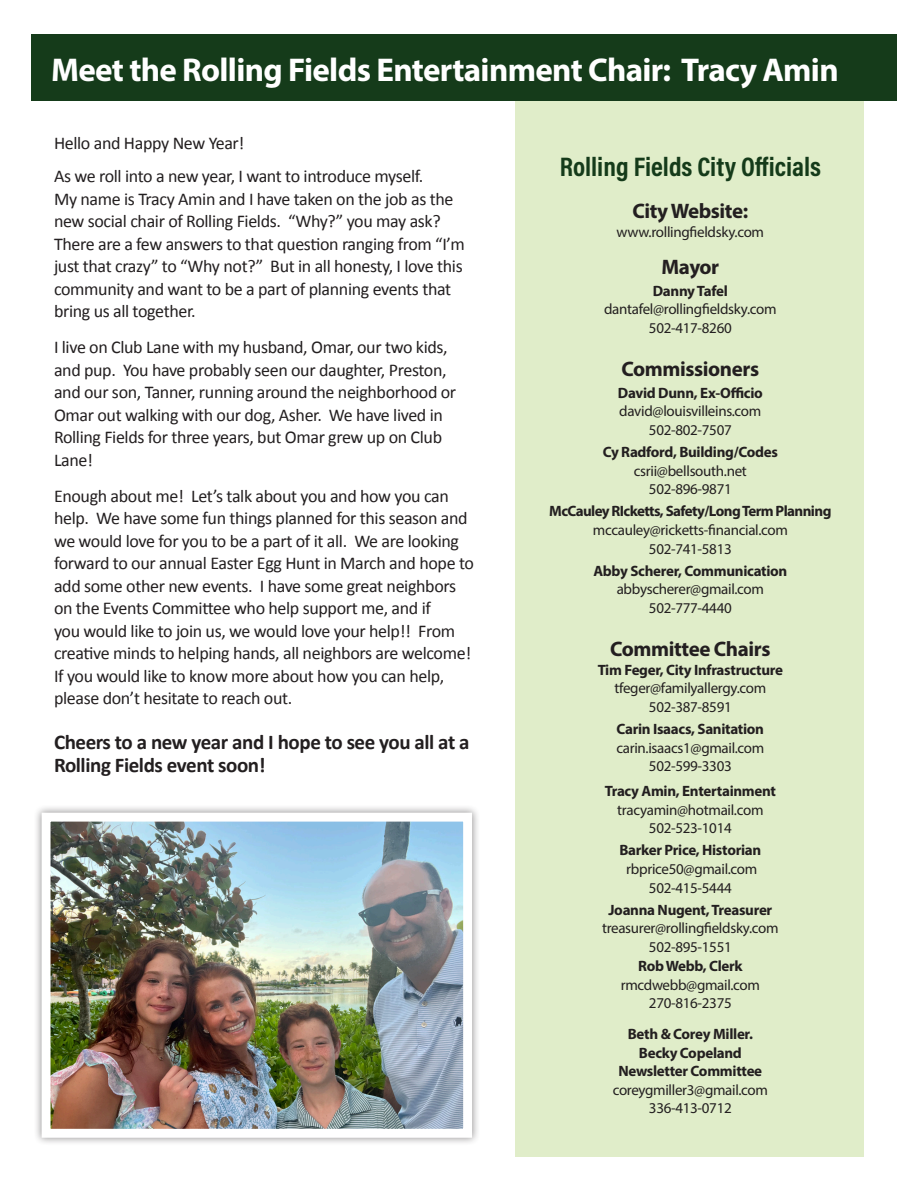
<style>
.page{position:relative;width:918px;height:1188px;background:#fff}
.page>*{position:absolute;margin:0;border:0;box-sizing:border-box;transform-origin:0 0}
.t1{font:700 33px "Myriad Pro";letter-spacing:-.02em;color:#fff}
.t2{font:700 27px "Acumin Pro Cond";color:#153b1a}
.t3{font:700 21px/22.5px "Calibri";letter-spacing:-.02em;color:#231f20}
.t4{font:700 21px "Myriad Pro";letter-spacing:-.02em;color:#231f20}
.t5{font:18px/22.5px "Calibri";letter-spacing:-.02em;color:#231f20}
.t6{font:15px/18.6px "Myriad Pro";letter-spacing:-.02em;color:#231f20;text-align:center}
.t7{font:700 15px/18.6px "Myriad Pro";letter-spacing:-.02em;color:#231f20;text-align:center}
.s1{font-weight:700}
</style>
<div class="page">
<div style="left:515px;top:46px;width:349px;height:1110px;background:#e0edc9"></div>
<div style="left:32px;top:34px;width:865px;height:67px;background:#153b1a"></div>
<div style="left:33px;top:804px;width:447px;height:342px;background:#231f20;opacity:.5"></div>
<img style="left:52px;top:823px;width:410px;height:305px">
<div style="left:42px;top:813px;width:430px;height:325px;border:9px solid #fff"></div>
<p class="t1" style="left:51px;top:48px;width:789px">Meet the Rolling Fields Entertainment Chair: Tracy Amin</p>
<p class="t5" style="left:54px;top:132px;width:192px">Hello and Happy New Year!</p>
<p class="t5" style="left:54px;top:165px;width:371px">As we roll into a new year, I want to introduce myself.</p>
<p class="t5" style="left:54px;top:187px;width:412px">My name is Tracy Amin and I have taken on the job as the new social chair of Rolling Fields. “Why?” you may ask?<br>There are a few answers to that question ranging from “I’m just that crazy” to “Why not?” But in all honesty, I love this community and want to be a part of planning events that bring us all together.</p>
<p class="t5" style="left:54px;top:336px;width:404px">I live on Club Lane with my husband, Omar, our two kids, and pup. You have probably seen our daughter, Preston, and our son, Tanner, running around the neighborhood or Omar out walking with our dog, Asher. We have lived in Rolling Fields for three years, but Omar grew up on Club Lane!</p>
<p class="t5" style="left:54px;top:484px;width:422px">Enough about me! Let’s talk about you and how you can help. We have some fun things planned for this season and we would love for you to be a part of it all. We are looking forward to our annual Easter Egg Hunt in March and hope to add some other new events. I have some great neighbors on the Events Committee who help support me, and if<br>you would like to join us, we would love your help!! From creative minds to helping hands, all neighbors are welcome!<br>If you would like to know more about how you can help, please don’t hesitate to reach out.</p>
<p class="t3" style="left:54px;top:731px;width:417px">Cheers to a new year and I hope to see you all at a<br>Rolling Fields event soon!</p>
<p class="t2" style="left:560px;top:149px;width:263px">Rolling Fields City Officials</p>
<p class="t4" style="left:632px;top:198px;width:117px">City Website:</p>
<p class="t6" style="left:617px;top:222px;width:149px">www.rollingfieldsky.com</p>
<p class="t4" style="left:662px;top:253px;width:59px">Mayor</p>
<p class="t6" style="left:604px;top:281px;width:174px"><span class="s1">Danny Tafel </span>dantafel@rollingfieldsky.com</p>
<p class="t6" style="left:649px;top:318px;width:84px">502-417-8260</p>
<p class="t4" style="left:622px;top:355px;width:139px">Commissioners</p>
<p class="t6" style="left:618px;top:383px;width:146px"><span class="s1">David Dunn, Ex-Officio </span>david@louisvilleins.com<br>502-802-7507</p>
<p class="t6" style="left:603px;top:443px;width:176px"><span class="s1">Cy Radford, Building/Codes </span>csrii@bellsouth.net<br>502-896-9871</p>
<p class="t6" style="left:549px;top:502px;width:284px"><span class="s1">McCauley RIcketts, Safety/Long Term Planning </span>mccauley@ricketts-financial.com<br>502-741-5813</p>
<p class="t6" style="left:593px;top:561px;width:195px"><span class="s1">Abby Scherer, Communication </span>abbyscherer@gmail.com<br>502-777-4440</p>
<p class="t4" style="left:610px;top:636px;width:162px">Committee Chairs</p>
<p class="t6" style="left:598px;top:660px;width:187px"><span class="s1">Tim Feger, City Infrastructure </span>tfeger@familyallergy.com<br>502-387-8591</p>
<p class="t6" style="left:616px;top:720px;width:149px"><span class="s1">Carin Isaacs, Sanitation </span>carin.isaacs1@gmail.com<br>502-599-3303</p>
<p class="t7" style="left:605px;top:781px;width:173px">Tracy Amin, Entertainment</p>
<p class="t6" style="left:617px;top:800px;width:148px">tracyamin@hotmail.com</p>
<p class="t6" style="left:649px;top:819px;width:84px">502-523-1014</p>
<p class="t6" style="left:619px;top:841px;width:143px"><span class="s1">Barker Price, Historian </span>rbprice50@gmail.com<br>502-415-5444</p>
<p class="t7" style="left:608px;top:900px;width:165px">Joanna Nugent, Treasurer</p>
<p class="t6" style="left:602px;top:919px;width:178px">treasurer@rollingfieldsky.com<br>502-895-1551</p>
<p class="t7" style="left:638px;top:956px;width:106px">Rob Webb, Clerk</p>
<p class="t6" style="left:621px;top:975px;width:141px">rmcdwebb@gmail.com</p>
<p class="t6" style="left:649px;top:994px;width:84px">270-816-2375</p>
<p class="t7" style="left:619px;top:1024px;width:145px">Beth &amp; Corey Miller.<br>Becky Copeland<br>Newsletter Committee</p>
<p class="t6" style="left:613px;top:1080px;width:157px">coreygmiller3@gmail.com</p>
<p class="t6" style="left:649px;top:1099px;width:84px">336-413-0712</p>
</div>
